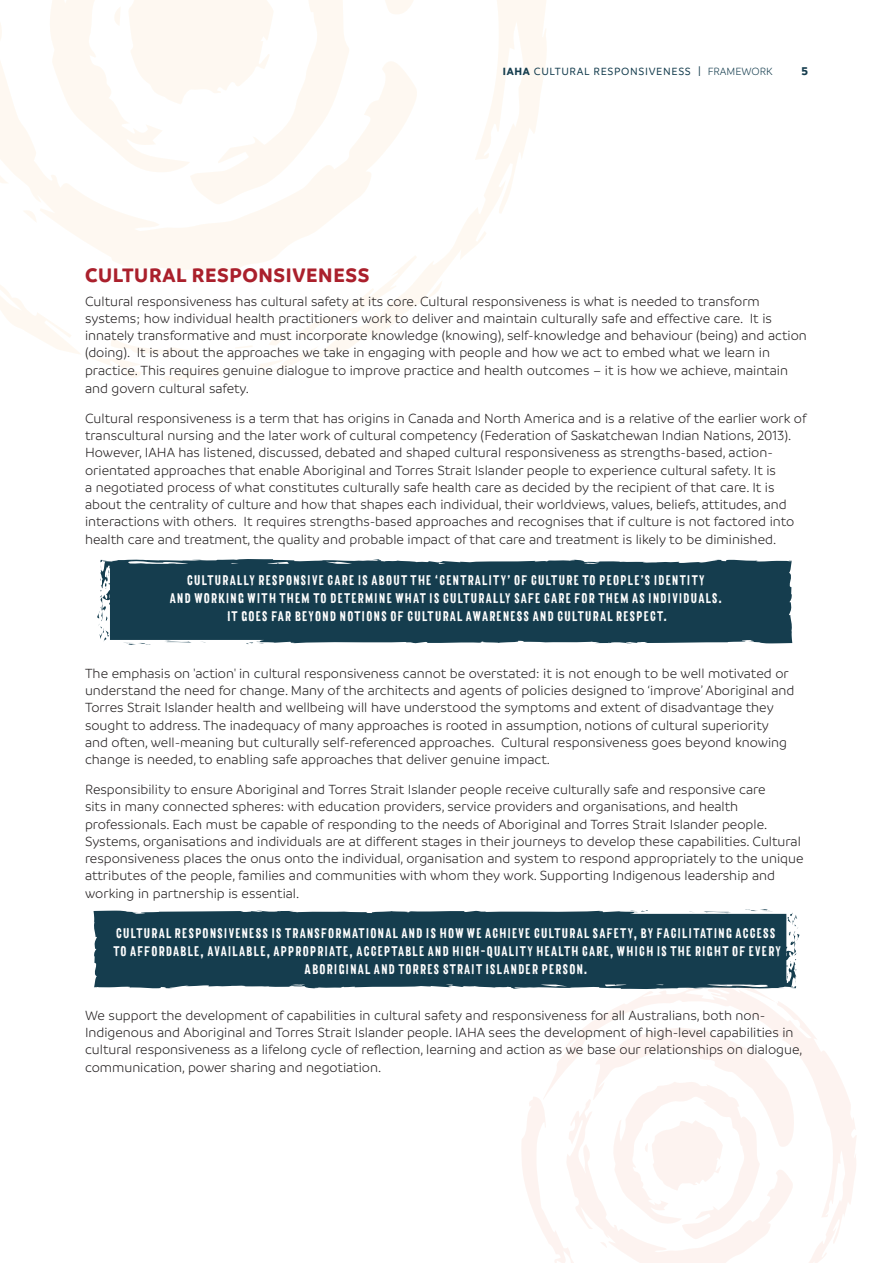
<style>
.page{position:relative;width:893px;height:1263px;background:#fff}
.page>*{position:absolute;margin:0;border:0;box-sizing:border-box;transform-origin:0 0}
.t1{font:700 21px "Branding";letter-spacing:.03em;color:#aa202c}
.t2{font:300 14.25px/17.4px "Branding";color:#231f20}
.t3{font:13.5px/18px "Canvas 3 D Sans";color:#fff;text-align:center}
.t4{font:700 12px "Branding";color:#153d4e}
.t5{font:500 11.25px "Branding";letter-spacing:.06em;color:#153d4e}
.s1{font-weight:700}
.s2{font-weight:300}
</style>
<div class="page">
<svg style="left:126px;top:643px;width:25px;height:2px"></svg>
<div style="left:101px;top:559px;width:692px;height:84px;background:#153d4e"></div>
<svg style="left:97px;top:560px;width:14px;height:82px"></svg>
<svg style="left:167px;top:560px;width:35px;height:4px"></svg>
<svg style="left:244px;top:642px;width:9px;height:2px"></svg>
<svg style="left:745px;top:909px;width:25px;height:2px"></svg>
<div style="left:93px;top:911px;width:692px;height:78px;background:#153d4e"></div>
<svg style="left:785px;top:912px;width:14px;height:73px"></svg>
<svg style="left:641px;top:910px;width:9px;height:2px"></svg>
<svg style="left:0;top:0;width:547px;height:352px"></svg>
<svg style="left:0;top:259px;width:226px;height:124px"></svg>
<svg style="left:8px;top:0;width:412px;height:104px"></svg>
<svg style="left:23px;top:209px;width:14px;height:14px"></svg>
<svg style="left:235px;top:314px;width:99px;height:62px"></svg>
<svg style="left:543px;top:985px;width:314px;height:278px"></svg>
<svg style="left:521px;top:1027px;width:274px;height:236px"></svg>
<p class="t5" style="left:503px;top:66px;width:271px"><span class="s1">IAHA</span> CULTURAL RESPONSIVENESS | <span class="s2">FRAMEWORK</span></p>
<p class="t4" style="left:801px;top:64px;width:8px">5</p>
<h1 class="t1" style="left:85px;top:263px;width:286px">CULTURAL RESPONSIVENESS</h1>
<p class="t2" style="left:85px;top:292px;width:723px">Cultural responsiveness has cultural safety at its core. Cultural responsiveness is what is needed to transform systems; how individual health practitioners work to deliver and maintain culturally safe and effective care. It is innately transformative and must incorporate knowledge (knowing), self-knowledge and behaviour (being) and action (doing). It is about the approaches we take in engaging with people and how we act to embed what we learn in practice. This requires genuine dialogue to improve practice and health outcomes – it is how we achieve, maintain and govern cultural safety.</p>
<p class="t2" style="left:85px;top:409px;width:723px">Cultural responsiveness is a term that has origins in Canada and North America and is a relative of the earlier work of transcultural nursing and the later work of cultural competency (Federation of Saskatchewan Indian Nations, 2013).<br>However, IAHA has listened, discussed, debated and shaped cultural responsiveness as strengths-based, action&shy;orientated approaches that enable Aboriginal and Torres Strait Islander people to experience cultural safety. It is<br>a negotiated process of what constitutes culturally safe health care as decided by the recipient of that care. It is about the centrality of culture and how that shapes each individual, their worldviews, values, beliefs, attitudes, and interactions with others. It requires strengths-based approaches and recognises that if culture is not factored into health care and treatment, the quality and probable impact of that care and treatment is likely to be diminished.</p>
<p class="t3" style="left:170px;top:572px;width:555px">CULTURALLY RESPONSIVE CARE IS ABOUT THE ‘CENTRALITY’ OF CULTURE TO PEOPLE’S IDENTITY<br>AND WORKING WITH THEM TO DETERMINE WHAT IS CULTURALLY SAFE CARE FOR THEM AS INDIVIDUALS.<br>IT GOES FAR BEYOND NOTIONS OF CULTURAL AWARENESS AND CULTURAL RESPECT.</p>
<p class="t2" style="left:85px;top:665px;width:711px">The emphasis on 'action' in cultural responsiveness cannot be overstated: it is not enough to be well motivated or understand the need for change. Many of the architects and agents of policies designed to ‘improve’ Aboriginal and Torres Strait Islander health and wellbeing will have understood the symptoms and extent of disadvantage they sought to address. The inadequacy of many approaches is rooted in assumption, notions of cultural superiority and often, well-meaning but culturally self-referenced approaches. Cultural responsiveness goes beyond knowing change is needed, to enabling safe approaches that deliver genuine impact.</p>
<p class="t2" style="left:85px;top:781px;width:720px">Responsibility to ensure Aboriginal and Torres Strait Islander people receive culturally safe and responsive care<br>sits in many connected spheres: with education providers, service providers and organisations, and health professionals. Each must be capable of responding to the needs of Aboriginal and Torres Strait Islander people.<br>Systems, organisations and individuals are at different stages in their journeys to develop these capabilities. Cultural responsiveness places the onus onto the individual, organisation and system to respond appropriately to the unique attributes of the people, families and communities with whom they work. Supporting Indigenous leadership and working in partnership is essential.</p>
<p class="t3" style="left:113px;top:924px;width:670px">CULTURAL RESPONSIVENESS IS TRANSFORMATIONAL AND IS HOW WE ACHIEVE CULTURAL SAFETY, BY FACILITATING ACCESS<br>TO AFFORDABLE, AVAILABLE, APPROPRIATE, ACCEPTABLE AND HIGH-QUALITY HEALTH CARE, WHICH IS THE RIGHT OF EVERY<br>ABORIGINAL AND TORRES STRAIT ISLANDER PERSON.</p>
<p class="t2" style="left:85px;top:1006px;width:719px">We support the development of capabilities in cultural safety and responsiveness for all Australians, both non-Indigenous and Aboriginal and Torres Strait Islander people. IAHA sees the development of high-level capabilities in cultural responsiveness as a lifelong cycle of reflection, learning and action as we base our relationships on dialogue, communication, power sharing and negotiation.</p>
</div>
